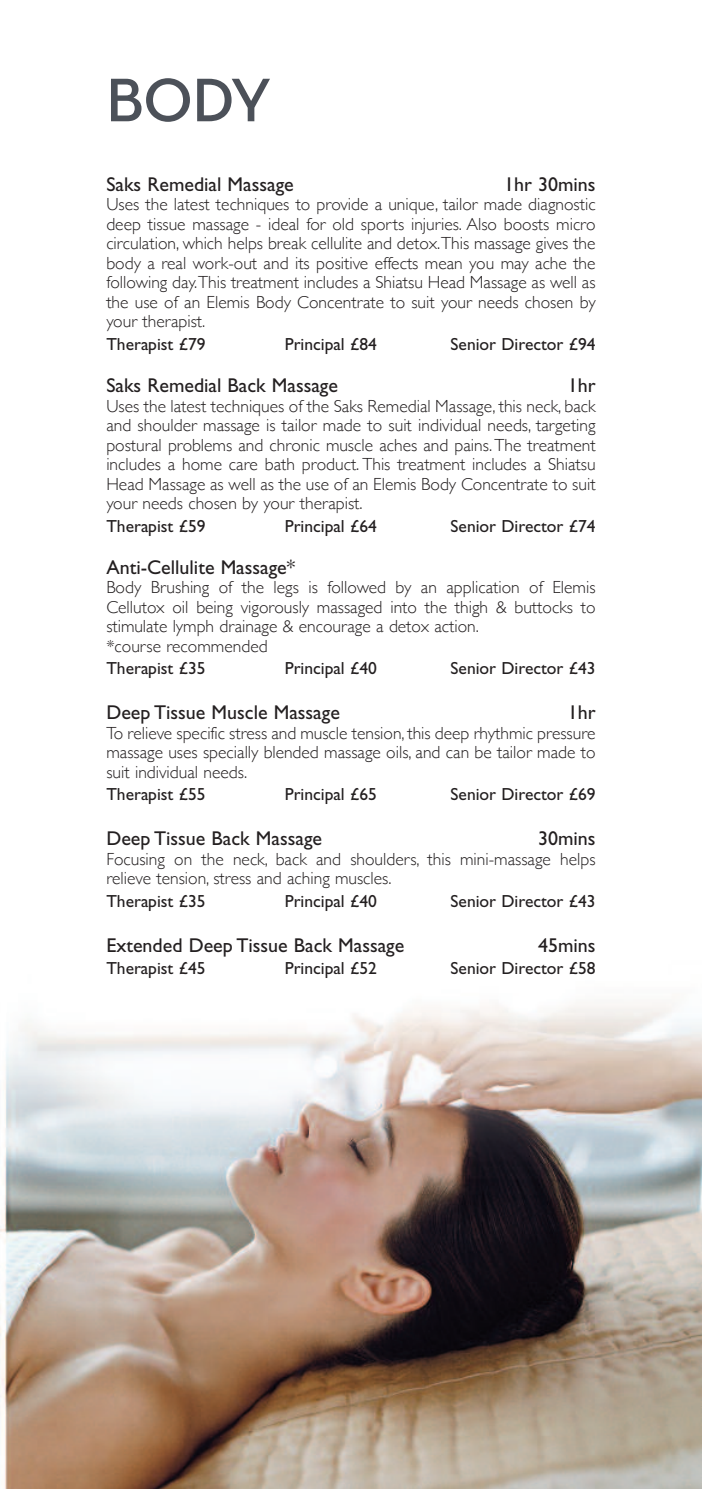
<style>
.page{position:relative;width:702px;height:1489px;background:#fff}
.page>*{position:absolute;margin:0;border:0;box-sizing:border-box;transform-origin:0 0}
.t1{font:62.5px "Neutra Disp Bold Alt";color:#4c5159}
.t2{font:20px "Gill Sans";color:#231f20}
.t3{font:300 17.5px/19.5px "Gill Sans";color:#231f20;text-align:justify}
.t4{font:17.5px "Gill Sans";color:#231f20}
</style>
<div class="page">
<img style="left:0;top:1003px;width:702px;height:485px">
<h1 class="t1" style="left:106px;top:72px;width:166px">body</h1>
<p class="t2" style="left:106px;top:176px;width:189px">Saks Remedial Massage</p>
<p class="t2" style="left:504px;top:176px;width:93px">1hr 30mins</p>
<p class="t3" style="left:106px;top:195px;width:491px">Uses the latest techniques to provide a unique, tailor made diagnostic deep tissue massage - ideal for old sports injuries. Also boosts micro circulation, which helps break cellulite and detox.This massage gives the body a real work-out and its positive effects mean you may ache the following day.This treatment includes a Shiatsu Head Massage as well as the use of an Elemis Body Concentrate to suit your needs chosen by your therapist.</p>
<p class="t4" style="left:106px;top:337px;width:101px">Therapist £79</p>
<p class="t4" style="left:285px;top:337px;width:94px">Principal £84</p>
<p class="t4" style="left:450px;top:337px;width:146px">Senior Director £94</p>
<p class="t2" style="left:106px;top:377px;width:233px">Saks Remedial Back Massage</p>
<p class="t2" style="left:567px;top:377px;width:29px">1hr</p>
<p class="t3" style="left:106px;top:396px;width:490px">Uses the latest techniques of the Saks Remedial Massage, this neck, back and shoulder massage is tailor made to suit individual needs, targeting postural problems and chronic muscle aches and pains.The treatment includes a home care bath product. This treatment includes a Shiatsu Head Massage as well as the use of an Elemis Body Concentrate to suit your needs chosen by your therapist.</p>
<p class="t4" style="left:106px;top:519px;width:101px">Therapist £59</p>
<p class="t4" style="left:285px;top:519px;width:94px">Principal £64</p>
<p class="t4" style="left:450px;top:519px;width:146px">Senior Director £74</p>
<p class="t2" style="left:106px;top:559px;width:190px">Anti-Cellulite Massage*</p>
<p class="t3" style="left:106px;top:577px;width:490px;text-align:left">Body Brushing of the legs is followed by an application of Elemis Cellutox oil being vigorously massaged into the thigh &amp; buttocks to stimulate lymph drainage &amp; encourage a detox action.<br>*course recommended</p>
<p class="t4" style="left:106px;top:661px;width:101px">Therapist £35</p>
<p class="t4" style="left:285px;top:661px;width:94px">Principal £40</p>
<p class="t4" style="left:450px;top:661px;width:146px">Senior Director £43</p>
<p class="t2" style="left:106px;top:704px;width:235px">Deep Tissue Muscle Massage</p>
<p class="t2" style="left:567px;top:704px;width:29px">1hr</p>
<p class="t3" style="left:106px;top:723px;width:490px">To relieve specific stress and muscle tension, this deep rhythmic pressure massage uses specially blended massage oils, and can be tailor made to suit individual needs.</p>
<p class="t4" style="left:106px;top:787px;width:101px">Therapist £55</p>
<p class="t4" style="left:285px;top:787px;width:94px">Principal £65</p>
<p class="t4" style="left:450px;top:787px;width:146px">Senior Director £69</p>
<p class="t2" style="left:106px;top:830px;width:217px">Deep Tissue Back Massage</p>
<p class="t2" style="left:538px;top:830px;width:59px">30mins</p>
<p class="t3" style="left:106px;top:849px;width:490px">Focusing on the neck, back and shoulders, this mini-massage helps relieve tension, stress and aching muscles.</p>
<p class="t4" style="left:106px;top:894px;width:101px">Therapist £35</p>
<p class="t4" style="left:285px;top:894px;width:94px">Principal £40</p>
<p class="t4" style="left:450px;top:894px;width:146px">Senior Director £43</p>
<p class="t2" style="left:106px;top:937px;width:299px">Extended Deep Tissue Back Massage</p>
<p class="t2" style="left:538px;top:937px;width:59px">45mins</p>
<p class="t4" style="left:106px;top:961px;width:101px">Therapist £45</p>
<p class="t4" style="left:285px;top:961px;width:94px">Principal £52</p>
<p class="t4" style="left:450px;top:961px;width:146px">Senior Director £58</p>
</div>
